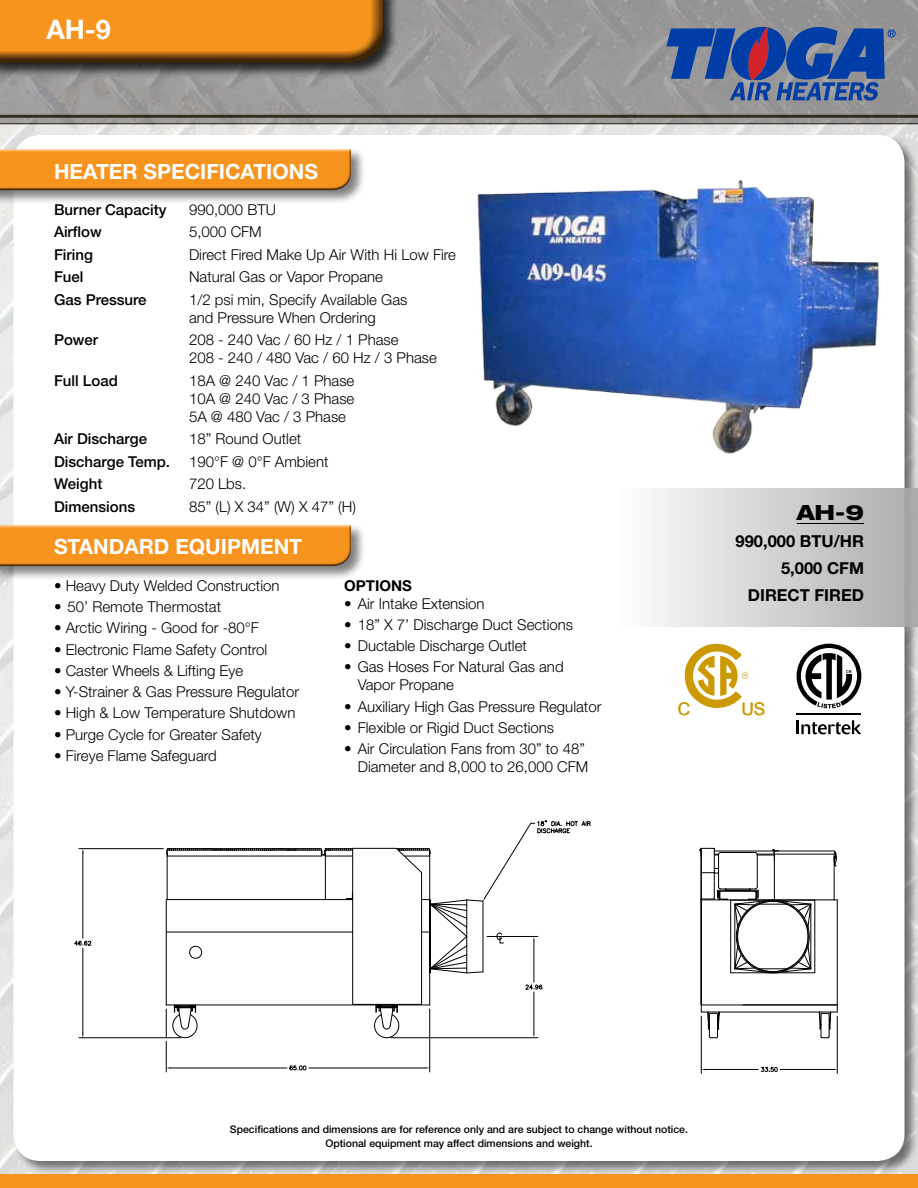
<style>
.page{position:relative;width:918px;height:1188px;background:#fff}
.page>*{position:absolute;margin:0;border:0;box-sizing:border-box;transform-origin:0 0}
.t1{font:700 27px "Helvetica Neue";color:#fff}
.t2{font:700 21px "Helvetica Neue";color:#fff}
.t3{font:800 expanded 21px "Helvetica Neue";color:#000}
.t4{font:17.4px "Microsoft Sans Serif";color:#c90}
.t5{font:700 16.5px/27px "Helvetica Neue";color:#000;text-align:right}
.t6{font:300 15px/18px "Helvetica Neue";color:#000}
.t7{font:500 15px "Helvetica Neue";color:#000}
.t8{font:700 15px "Helvetica Neue";color:#000}
.t9{font:500 10.5px/14.4px "Helvetica Neue";color:#000;text-align:center}
</style>
<div class="page">
<img style="left:0;top:0;width:918px;height:1174px">
<div style="left:12px;top:134px;width:906px;height:1042px;background:#000;opacity:.5"></div>
<div style="left:14px;top:135px;width:890px;height:1026px;background:#fff;border-radius:27px"></div>
<svg style="left:666px;top:20px;width:230px;height:81px;background:#4e669a"></svg>
<div style="left:616px;top:488px;width:302px;height:138px;background:linear-gradient(to right,#fff,#acabac)"></div>
<hr style="left:797px;top:523px;width:67px;height:1px;background:#000">
<div style="left:0;top:1174px;width:918px;height:14px;background:#f7941e"></div>
<div style="left:0;top:0;width:399px;height:78px;background:#000;opacity:.75"></div>
<div style="left:0;top:0;width:386px;height:66px;background:#000;opacity:.75"></div>
<div style="left:0;top:148px;width:366px;height:57px;background:#000;opacity:.5"></div>
<div style="left:0;top:148px;width:352px;height:45px;background:#000;opacity:.75"></div>
<div style="left:0;top:524px;width:366px;height:57px;background:#000;opacity:.5"></div>
<div style="left:0;top:524px;width:352px;height:44px;background:#000;opacity:.75"></div>
<img style="left:477px;top:180px;width:416px;height:328px">
<svg style="left:74px;top:848px;width:764px;height:226px"></svg>
<svg style="left:165px;top:821px;width:673px;height:218px"></svg>
<svg style="left:684px;top:643px;width:64px;height:65px"></svg>
<svg style="left:797px;top:720px;width:64px;height:14px"></svg>
<hr style="left:797px;top:713px;width:64px;height:2px;background:#000">
<svg style="left:797px;top:644px;width:64px;height:64px"></svg>
<h1 class="t1" style="left:46px;top:13px;width:66px">AH-9</h1>
<h2 class="t2" style="left:54px;top:158px;width:266px">HEATER SPECIFICATIONS</h2>
<p class="t7" style="left:54px;top:201px;width:114px">Burner Capacity</p>
<p class="t6" style="left:189px;top:200px;width:88px">990,000 BTU</p>
<p class="t7" style="left:54px;top:223px;width:49px">Airflow</p>
<p class="t6" style="left:189px;top:223px;width:74px">5,000 CFM</p>
<p class="t7" style="left:54px;top:246px;width:40px">Firing</p>
<p class="t6" style="left:189px;top:245px;width:269px">Direct Fired Make Up Air With Hi Low Fire</p>
<p class="t7" style="left:54px;top:268px;width:31px">Fuel</p>
<p class="t6" style="left:189px;top:268px;width:195px">Natural Gas or Vapor Propane</p>
<p class="t7" style="left:54px;top:291px;width:94px">Gas Pressure</p>
<p class="t6" style="left:189px;top:290px;width:220px">1/2 psi min, Specify Available Gas and Pressure When Ordering</p>
<p class="t7" style="left:54px;top:331px;width:46px">Power</p>
<p class="t6" style="left:189px;top:331px;width:249px">208 - 240 Vac / 60 Hz / 1 Phase<br>208 - 240 / 480 Vac / 60 Hz / 3 Phase</p>
<p class="t7" style="left:54px;top:372px;width:65px">Full Load</p>
<p class="t6" style="left:189px;top:371px;width:167px;text-align:justify">18A @ 240 Vac / 1 Phase 10A @ 240 Vac / 3 Phase 5A @ 480 Vac / 3 Phase</p>
<p class="t7" style="left:54px;top:430px;width:95px">Air Discharge</p>
<p class="t6" style="left:189px;top:430px;width:114px">18” Round Outlet</p>
<p class="t7" style="left:54px;top:453px;width:118px">Discharge Temp.</p>
<p class="t6" style="left:189px;top:452px;width:141px">190°F @ 0°F Ambient</p>
<p class="t7" style="left:54px;top:475px;width:50px">Weight</p>
<p class="t6" style="left:189px;top:475px;width:59px">720 Lbs.</p>
<p class="t7" style="left:54px;top:498px;width:83px">Dimensions</p>
<p class="t6" style="left:189px;top:497px;width:169px">85” (L) X 34” (W) X 47” (H)</p>
<h2 class="t2" style="left:54px;top:534px;width:250px">STANDARD EQUIPMENT</h2>
<p class="t6" style="left:54px;top:576px;width:227px">• Heavy Duty Welded Construction</p>
<p class="t6" style="left:54px;top:597px;width:169px">• 50’ Remote Thermostat</p>
<p class="t6" style="left:54px;top:619px;width:207px">• Arctic Wiring - Good for -80°F</p>
<p class="t6" style="left:54px;top:640px;width:215px">• Electronic Flame Safety Control</p>
<p class="t6" style="left:54px;top:661px;width:191px">• Caster Wheels &amp; Lifting Eye</p>
<p class="t6" style="left:54px;top:682px;width:247px">• Y-Strainer &amp; Gas Pressure Regulator</p>
<p class="t6" style="left:54px;top:704px;width:243px">• High &amp; Low Temperature Shutdown</p>
<p class="t6" style="left:54px;top:725px;width:209px">• Purge Cycle for Greater Safety</p>
<p class="t6" style="left:54px;top:746px;width:164px">• Fireye Flame Safeguard</p>
<p class="t8" style="left:344px;top:576px;width:69px">OPTIONS</p>
<p class="t6" style="left:344px;top:594px;width:142px">• Air Intake Extension</p>
<p class="t6" style="left:344px;top:615px;width:230px">• 18” X 7’ Discharge Duct Sections</p>
<p class="t6" style="left:344px;top:637px;width:184px">• Ductable Discharge Outlet</p>
<p class="t6" style="left:358px;top:658px;width:207px;text-indent:-14px">• Gas Hoses For Natural Gas and<br>Vapor Propane</p>
<p class="t6" style="left:344px;top:697px;width:259px">• Auxiliary High Gas Pressure Regulator</p>
<p class="t6" style="left:344px;top:718px;width:211px">• Flexible or Rigid Duct Sections</p>
<p class="t6" style="left:344px;top:740px;width:246px;text-align:right">• Air Circulation Fans from 30” to 48”<br>Diameter and 8,000 to 26,000 CFM</p>
<h2 class="t3" style="left:797px;top:499px;width:69px">AH-9</h2>
<p class="t5" style="left:736px;top:527px;width:130px">990,000 BTU/HR<br>5,000 CFM<br>DIRECT FIRED</p>
<p class="t4" style="left:678px;top:699px;width:14px">C</p>
<p class="t4" style="left:741px;top:699px;width:26px">US</p>
<p class="t9" style="left:230px;top:1122px;width:460px">Specifications and dimensions are for reference only and are subject to change without notice.<br>Optional equipment may affect dimensions and weight.</p>
</div>
